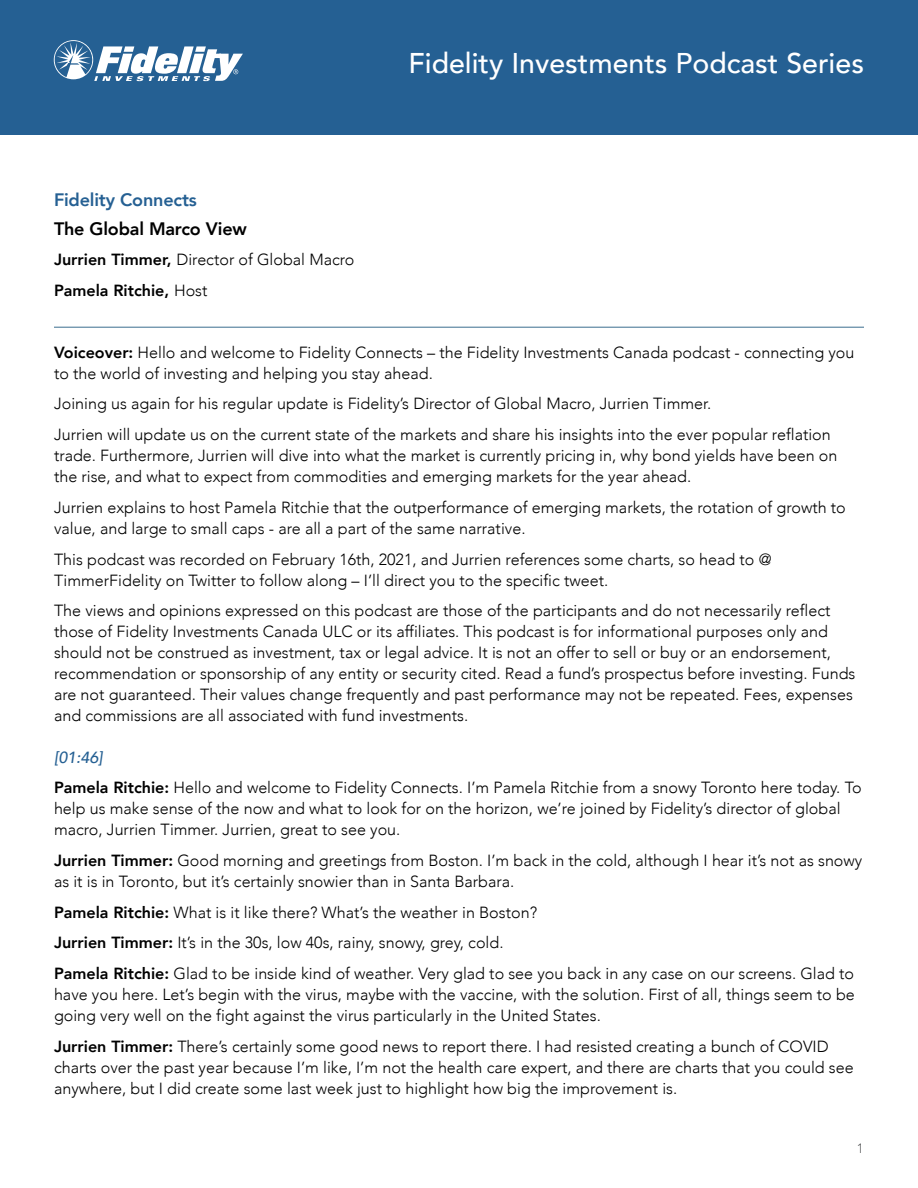
<style>
.page{position:relative;width:918px;height:1188px;background:#fff}
.page>*{position:absolute;margin:0;border:0;box-sizing:border-box;transform-origin:0 0}
.t1{font:500 28.5px "Avenir";color:#fff}
.t2{font:800 18px "Avenir";letter-spacing:-.01em;color:#000}
.t3{font:800 18px "Avenir";letter-spacing:-.01em;color:#256093}
.t4{font:300 16.2px/21px "Avenir";color:#000}
.t5{font:800 16.2px/30.8px "Avenir";color:#000}
.t6{font:300 13.5px "Avenir";color:#58595b}
.s1{font-weight:300}
.s2{font-weight:800}
.s3{font-weight:500;font-style:italic;color:#256093}
</style>
<div class="page">
<div style="left:0;top:0;width:918px;height:135px;background:#256093"></div>
<svg style="left:54px;top:40px;width:189px;height:41px"></svg>
<hr style="left:54px;top:327px;width:810px;height:1px;background:#3b6e8f">
<p class="t3" style="left:54px;top:186px;width:144px">Fidelity Connects</p>
<p class="t2" style="left:54px;top:214px;width:194px">The Global Marco View</p>
<p class="t5" style="left:54px;top:244px;width:302px">Jurrien Timmer, <span class="s1">Director of Global Macro<br></span>Pamela Ritchie, <span class="s1">Host</span></p>
<h1 class="t1" style="left:409px;top:38px;width:457px">Fidelity Investments Podcast Series</h1>
<p class="t4" style="left:54px;top:342px;width:802px"><span class="s2">Voiceover:</span> Hello and welcome to Fidelity Connects – the Fidelity Investments Canada podcast - connecting you to the world of investing and helping you stay ahead.</p>
<p class="t4" style="left:54px;top:388px;width:778px;line-height:30.8px">Joining us again for his regular update is Fidelity’s Director of Global Macro, Jurrien Timmer.<br>Jurrien will update us on the current state of the markets and share his insights into the ever popular reflation</p>
<p class="t4" style="left:54px;top:445px;width:785px">trade. Furthermore, Jurrien will dive into what the market is currently pricing in, why bond yields have been on the rise, and what to expect from commodities and emerging markets for the year ahead.</p>
<p class="t4" style="left:54px;top:497px;width:793px">Jurrien explains to host Pamela Ritchie that the outperformance of emerging markets, the rotation of growth to value, and large to small caps - are all a part of the same narrative.</p>
<p class="t4" style="left:54px;top:548px;width:719px">This podcast was recorded on February 16th, 2021, and Jurrien references some charts, so head to @<br>TimmerFidelity on Twitter to follow along – I’ll direct you to the specific tweet.</p>
<p class="t4" style="left:54px;top:600px;width:803px">The views and opinions expressed on this podcast are those of the participants and do not necessarily reflect those of Fidelity Investments Canada ULC or its affiliates. This podcast is for informational purposes only and should not be construed as investment, tax or legal advice. It is not an offer to sell or buy or an endorsement, recommendation or sponsorship of any entity or security cited. Read a fund’s prospectus before investing. Funds are not guaranteed. Their values change frequently and past performance may not be repeated. Fees, expenses and commissions are all associated with fund investments.</p>
<p class="t4" style="left:54px;top:742px;width:809px;line-height:30.8px"><span class="s3">[01:46]<br></span><span class="s2">Pamela Ritchie:</span> Hello and welcome to Fidelity Connects. I’m Pamela Ritchie from a snowy Toronto here today. To</p>
<p class="t4" style="left:54px;top:798px;width:788px">help us make sense of the now and what to look for on the horizon, we’re joined by Fidelity’s director of global macro, Jurrien Timmer. Jurrien, great to see you.</p>
<p class="t4" style="left:54px;top:850px;width:810px"><span class="s2">Jurrien Timmer:</span> Good morning and greetings from Boston. I’m back in the cold, although I hear it’s not as snowy as it is in Toronto, but it’s certainly snowier than in Santa Barbara.</p>
<p class="t4" style="left:54px;top:897px;width:802px;line-height:30.8px"><span class="s2">Pamela Ritchie:</span> What is it like there? What’s the weather in Boston?<br><span class="s2">Jurrien Timmer:</span> It’s in the 30s, low 40s, rainy, snowy, grey, cold.<br><span class="s2">Pamela Ritchie:</span> Glad to be inside kind of weather. Very glad to see you back in any case on our screens. Glad to</p>
<p class="t4" style="left:54px;top:984px;width:802px">have you here. Let’s begin with the virus, maybe with the vaccine, with the solution. First of all, things seem to be going very well on the fight against the virus particularly in the United States.</p>
<p class="t4" style="left:54px;top:1036px;width:801px"><span class="s2">Jurrien Timmer:</span> There’s certainly some good news to report there. I had resisted creating a bunch of COVID charts over the past year because I’m like, I’m not the health care expert, and there are charts that you could see anywhere, but I did create some last week just to highlight how big the improvement is.</p>
<p class="t6" style="left:857px;top:1140px;width:9px">1</p>
</div>
